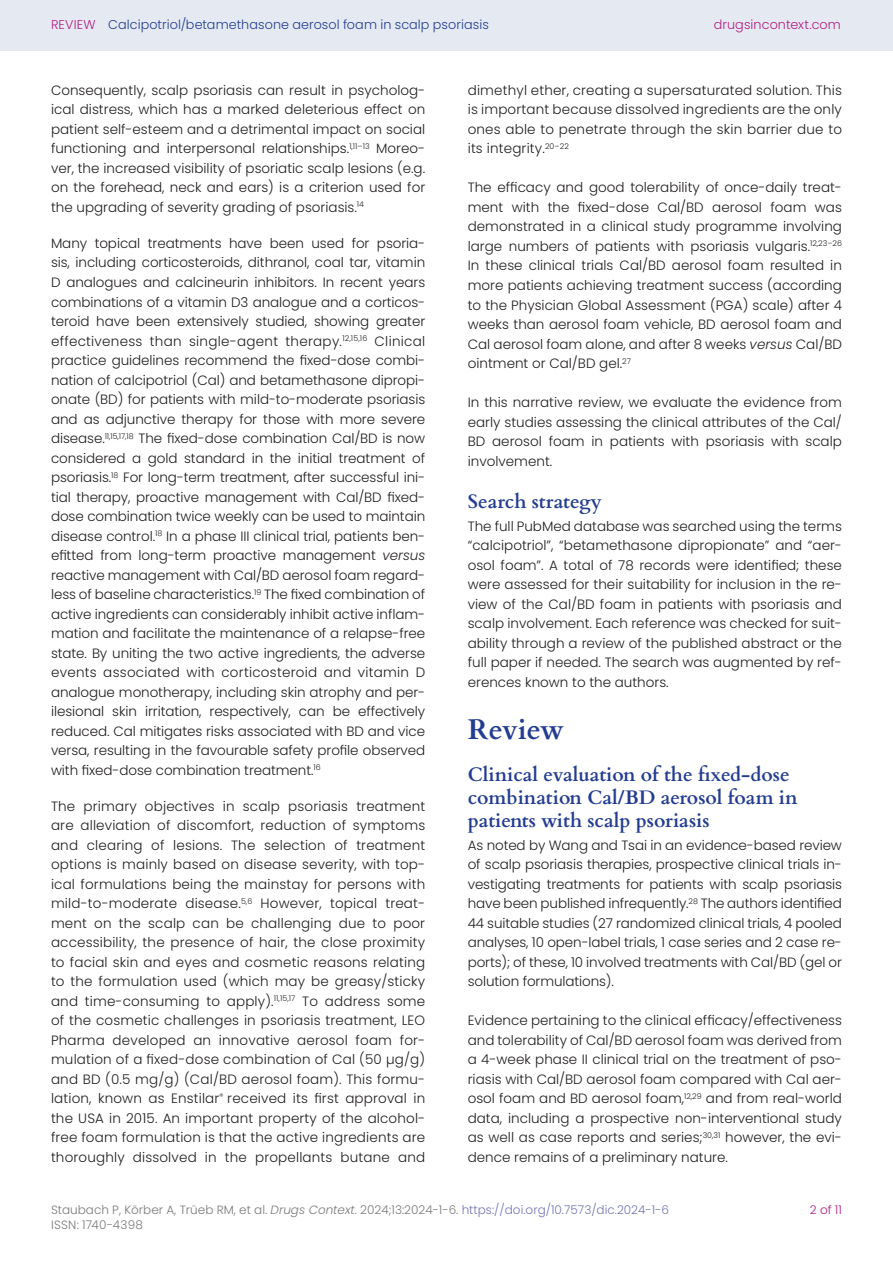
<style>
.page{position:relative;width:893px;height:1263px;background:#fff}
.page>*{position:absolute;margin:0;border:0;box-sizing:border-box;transform-origin:0 0}
.t1{font:700 28.5px "Cardo";color:#243d91}
.t2{font:700 19.5px/23.4px "Cardo";color:#243d91}
.Body_Black{font:300 13.5px/19.5px "Poppins";color:#231f20;text-align:justify}
.Body_Black_First{font:300 13.5px/19.5px "Poppins";letter-spacing:-.005em;color:#231f20;text-align:justify}
.t3{font:300 12.75px "Poppins";letter-spacing:.01em;color:#243d91}
.t4{font:300 12.75px "Poppins";letter-spacing:.01em;color:#b21f81}
.t5{font:300 12px "Poppins";color:#7c7878}
.t6{font:300 12px "Poppins";color:#b21f81}
.s1{color:#b21f81}
.s2{font-style:italic}
.s3{color:#7376b2}
</style>
<div class="page">
<div style="left:0;top:0;width:893px;height:51px;background:#e5eaf2"></div>
<p class="t3" style="left:51px;top:17px;width:439px"><span class="s1">REVIEW</span> Calcipotriol/betamethasone aerosol foam in scalp psoriasis</p>
<p class="t4" style="left:714px;top:17px;width:129px">drugsincontext.com</p>
<p class="Body_Black" style="left:51px;top:81px;width:376px">Consequently, scalp psoriasis can result in psycholog&shy;ical distress, which has a marked deleterious effect on patient self-esteem and a detrimental impact on social functioning and interpersonal relationships.<sup>1,11–13</sup> Moreo&shy;ver, the increased visibility of psoriatic scalp lesions (e.g. on the forehead, neck and ears) is a criterion used for the upgrading of severity grading of psoriasis.<sup>14</sup></p>
<p class="Body_Black" style="left:51px;top:234px;width:376px">Many topical treatments have been used for psoria&shy;sis, including corticosteroids, dithranol, coal tar, vitamin D analogues and calcineurin inhibitors. In recent years combinations of a vitamin D3 analogue and a corticos&shy;teroid have been extensively studied, showing greater effectiveness than single-agent therapy.<sup>12,15,16</sup> Clinical practice guidelines recommend the fixed-dose combi&shy;nation of calcipotriol (Cal) and betamethasone dipropi&shy;onate (BD) for patients with mild-to-moderate psoriasis and as adjunctive therapy for those with more severe disease.<sup>11,15,17,18</sup> The fixed-dose combination Cal/BD is now considered a gold standard in the initial treatment of psoriasis.<sup>18</sup> For long-term treatment, after successful ini&shy;tial therapy, proactive management with Cal/BD fixed&shy;dose combination twice weekly can be used to maintain disease control.<sup>18</sup> In a phase III clinical trial, patients ben&shy;efitted from long-term proactive management <span class="s2">versus </span>reactive management with Cal/BD aerosol foam regard&shy;less of baseline characteristics.<sup>19</sup> The fixed combination of active ingredients can considerably inhibit active inflam&shy;mation and facilitate the maintenance of a relapse-free state. By uniting the two active ingredients, the adverse events associated with corticosteroid and vitamin D analogue monotherapy, including skin atrophy and per&shy;ilesional skin irritation, respectively, can be effectively reduced. Cal mitigates risks associated with BD and vice versa, resulting in the favourable safety profile observed with fixed-dose combination treatment.<sup>16</sup></p>
<p class="Body_Black" style="left:51px;top:796px;width:376px">The primary objectives in scalp psoriasis treatment are alleviation of discomfort, reduction of symptoms and clearing of lesions. The selection of treatment options is mainly based on disease severity, with top&shy;ical formulations being the mainstay for persons with mild-to-moderate disease.<sup>5,6</sup> However, topical treat&shy;ment on the scalp can be challenging due to poor accessibility, the presence of hair, the close proximity to facial skin and eyes and cosmetic reasons relating to the formulation used (which may be greasy/sticky and time-consuming to apply).<sup>11,15,17</sup> To address some of the cosmetic challenges in psoriasis treatment, LEO Pharma developed an innovative aerosol foam for&shy;mulation of a fixed-dose combination of Cal (50 µg/g) and BD (0.5 mg/g) (Cal/BD aerosol foam). This formu&shy;lation, known as Enstilar<sup>®</sup> received its first approval in the USA in 2015. An important property of the alcohol&shy;free foam formulation is that the active ingredients are thoroughly dissolved in the propellants butane and</p>
<p class="Body_Black" style="left:468px;top:81px;width:376px">dimethyl ether, creating a supersaturated solution. This is important because dissolved ingredients are the only ones able to penetrate through the skin barrier due to its integrity.<sup>20–22</sup></p>
<p class="Body_Black" style="left:468px;top:178px;width:376px">The efficacy and good tolerability of once-daily treat&shy;ment with the fixed-dose Cal/BD aerosol foam was demonstrated in a clinical study programme involving large numbers of patients with psoriasis vulgaris.<sup>12,23–26<br></sup>In these clinical trials Cal/BD aerosol foam resulted in more patients achieving treatment success (according to the Physician Global Assessment (PGA) scale) after 4 weeks than aerosol foam vehicle, BD aerosol foam and Cal aerosol foam alone, and after 8 weeks <span class="s2">versus</span> Cal/BD ointment or Cal/BD gel.<sup>27</sup></p>
<p class="Body_Black" style="left:468px;top:393px;width:376px">In this narrative review, we evaluate the evidence from early studies assessing the clinical attributes of the Cal/ BD aerosol foam in patients with psoriasis with scalp involvement.</p>
<h2 class="t2" style="left:468px;top:489px;width:136px">Search strategy</h2>
<p class="Body_Black_First" style="left:468px;top:516px;width:376px">The full PubMed database was searched using the terms “calcipotriol”, “betamethasone dipropionate” and “aer&shy;osol foam”. A total of 78 records were identified; these were assessed for their suitability for inclusion in the re&shy;view of the Cal/BD foam in patients with psoriasis and scalp involvement. Each reference was checked for suit&shy;ability through a review of the published abstract or the full paper if needed. The search was augmented by ref&shy;erences known to the authors.</p>
<h1 class="t1" style="left:468px;top:707px;width:98px">Review</h1>
<h2 class="t2" style="left:468px;top:761px;width:331px">Clinical evaluation of the fixed-dose combination Cal/BD aerosol foam in patients with scalp psoriasis</h2>
<p class="Body_Black_First" style="left:468px;top:835px;width:376px">As noted by Wang and Tsai in an evidence-based review of scalp psoriasis therapies, prospective clinical trials in&shy;vestigating treatments for patients with scalp psoriasis have been published infrequently.<sup>28</sup> The authors identified 44 suitable studies (27 randomized clinical trials, 4 pooled analyses, 10 open-label trials, 1 case series and 2 case re&shy;ports); of these, 10 involved treatments with Cal/BD (gel or solution formulations).</p>
<p class="Body_Black" style="left:468px;top:1011px;width:376px">Evidence pertaining to the clinical efficacy/effectiveness and tolerability of Cal/BD aerosol foam was derived from a 4-week phase II clinical trial on the treatment of pso&shy;riasis with Cal/BD aerosol foam compared with Cal aer&shy;osol foam and BD aerosol foam,<sup>12,29</sup> and from real-world data, including a prospective non-interventional study as well as case reports and series;<sup>30,31</sup> however, the evi&shy;dence remains of a preliminary nature.</p>
<p class="t5" style="left:51px;top:1203px;width:619px">Staubach P, Körber A, Trüeb RM, et al. <span class="s2">Drugs Context</span>. 2024;13:2024-1-6. <span class="s3">https://doi.org/10.7573/dic.2024-1-6</span></p>
<p class="t6" style="left:810px;top:1203px;width:34px">2 of 11</p>
<p class="t5" style="left:51px;top:1218px;width:93px">ISSN: 1740-4398</p>
</div>
